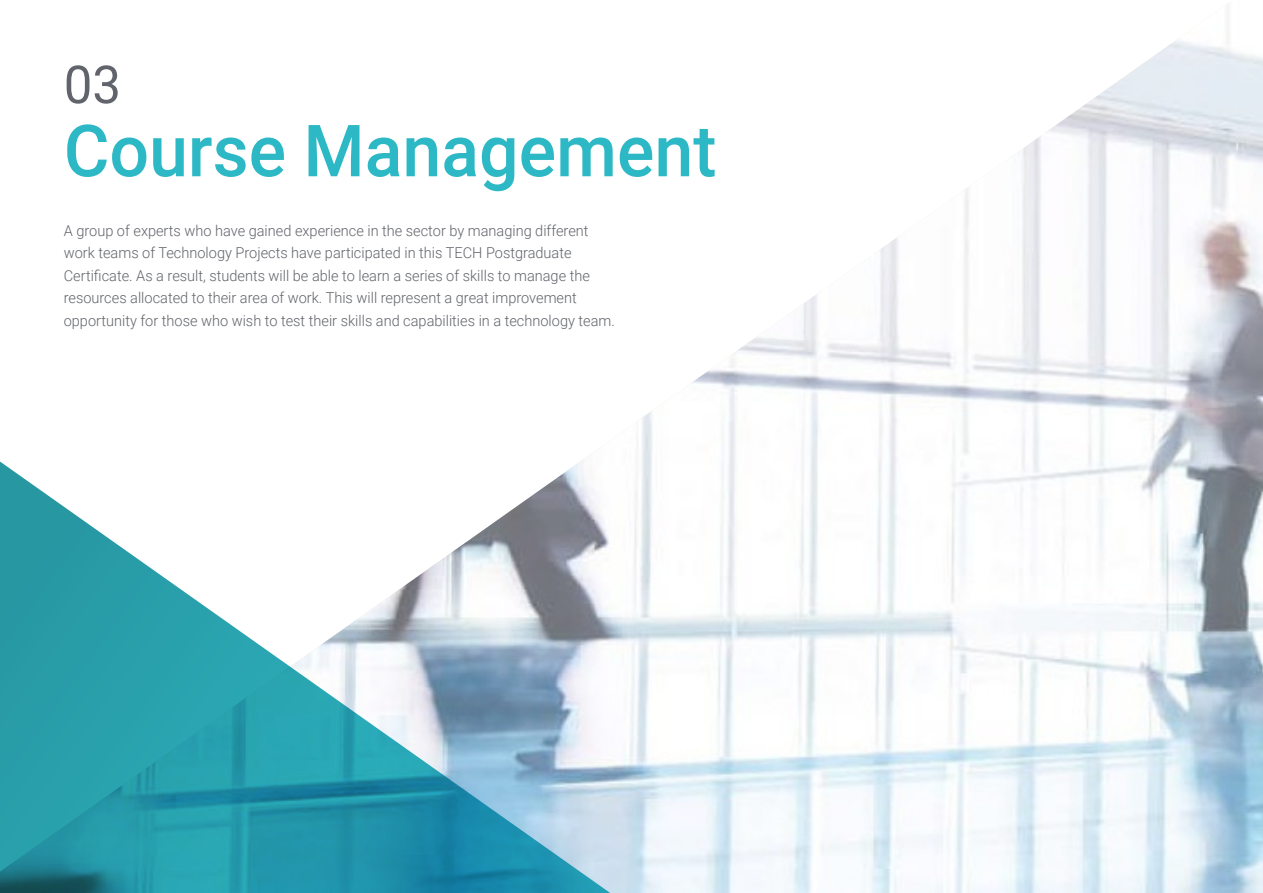
<style>
.page{position:relative;width:1263px;height:893px;background:#fff}
.page>*{position:absolute;margin:0;border:0;box-sizing:border-box;transform-origin:0 0}
.t1{font:500 72px "Roboto";color:#2db8c5}
.t2{font:52.5px "Roboto";color:#61646a}
.t3{font:300 15px/22.5px "Roboto";color:#61646a}
</style>
<div class="page">
<img style="left:637px;top:2px;width:626px;height:891px">
<svg style="left:0;top:446px;width:640px;height:447px"></svg>
<h2 class="t2" style="left:64px;top:48px;width:59px">03</h2>
<h1 class="t1" style="left:64px;top:100px;width:654px">Course Management</h1>
<p class="t3" style="left:64px;top:218px;width:553px">A group of experts who have gained experience in the sector by managing different work teams of Technology Projects have participated in this TECH Postgraduate Certificate. As a result, students will be able to learn a series of skills to manage the resources allocated to their area of work. This will represent a great improvement opportunity for those who wish to test their skills and capabilities in a technology team.</p>
</div>
